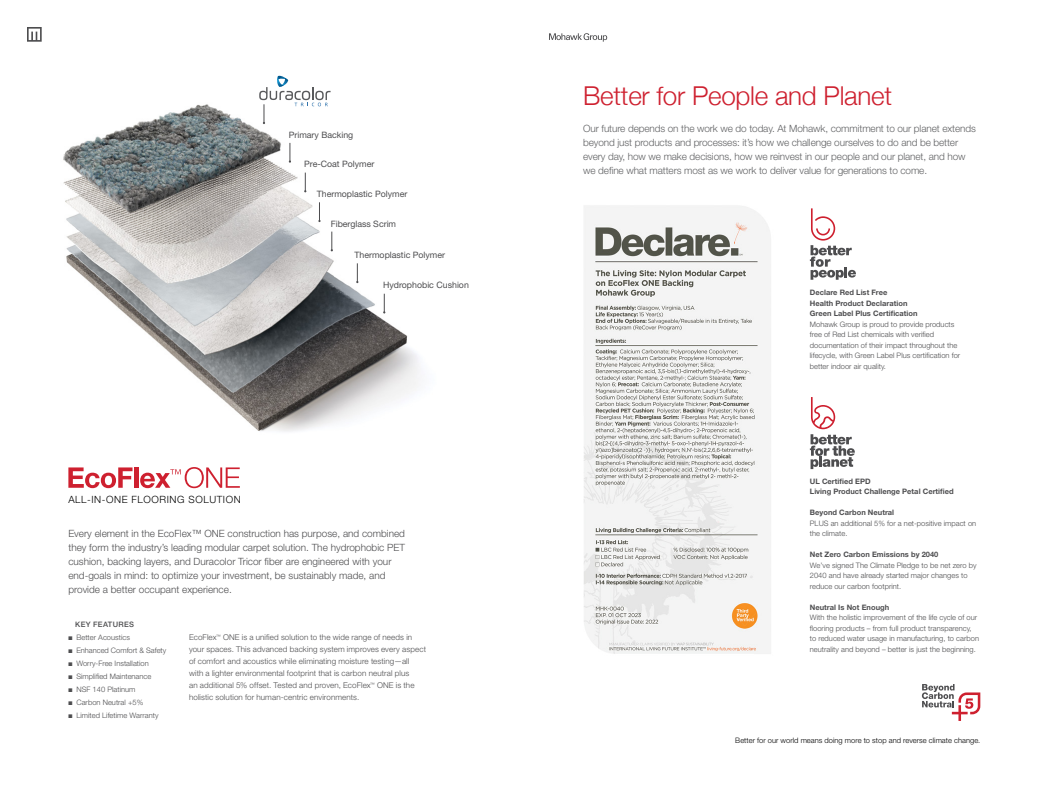
<style>
.page{position:relative;width:1044px;height:792px;background:#fff}
.page>*{position:absolute;margin:0;border:0;box-sizing:border-box;transform-origin:0 0}
.t1{font:300 26px "Helvetica Neue";letter-spacing:-.01em;color:#ce202f}
.t2{font:300 10px/14px "Helvetica Neue LT Std";color:#4d4d4f}
.t3{font:300 10px/14px "Helvetica Neue LT Std";letter-spacing:-.01em;color:#606163}
.t4{font:300 10px "Helvetica Neue LT Std";letter-spacing:.06em;color:#000}
.t5{font:8.8px "Helvetica Neue LT Std";color:#4d4d4f}
.t6{font:300 8px/12px "Helvetica Neue LT Std";letter-spacing:.015em;color:#4d4d4f}
.t7{font:300 7.5px/10.5px "Helvetica Neue LT Std";letter-spacing:.005em;color:#4d4d4f}
.t8{font:700 7.5px/10.5px "Helvetica Neue LT Std";letter-spacing:.005em;color:#4d4d4f}
.t9{font:300 7.5px "Helvetica Neue LT Std";letter-spacing:.005em;color:#000}
.t10{font:500 7.5px "Helvetica Neue LT Std";letter-spacing:.045em;color:#4d4d4f}
</style>
<div class="page">
<img style="left:63px;top:75px;width:356px;height:357px">
<svg style="left:289px;top:143px;width:2px;height:20px"></svg>
<svg style="left:304px;top:173px;width:2px;height:19px"></svg>
<svg style="left:318px;top:202px;width:3px;height:20px"></svg>
<svg style="left:356px;top:263px;width:2px;height:20px"></svg>
<svg style="left:383px;top:294px;width:2px;height:20px"></svg>
<svg style="left:259px;top:76px;width:72px;height:48px"></svg>
<svg style="left:331px;top:232px;width:2px;height:19px"></svg>
<svg style="left:68px;top:467px;width:65px;height:21px"></svg>
<hr style="left:134px;top:467px;width:4px;height:21px;background:#ce202f">
<svg style="left:140px;top:467px;width:100px;height:21px"></svg>
<svg style="left:922px;top:684px;width:58px;height:37px"></svg>
<svg style="left:810px;top:397px;width:45px;height:72px"></svg>
<svg style="left:810px;top:208px;width:46px;height:72px"></svg>
<img style="left:584px;top:206px;width:187px;height:448px">
<svg style="left:549px;top:33px;width:58px;height:9px"></svg>
<svg style="left:27px;top:27px;width:15px;height:15px"></svg>
<p class="t5" style="left:289px;top:129px;width:66px">Primary Backing</p>
<p class="t5" style="left:304px;top:159px;width:72px">Pre-Coat Polymer</p>
<p class="t5" style="left:317px;top:189px;width:92px">Thermoplastic Polymer</p>
<p class="t5" style="left:331px;top:218px;width:67px">Fiberglass Scrim</p>
<h2 class="t4" style="left:68px;top:493px;width:174px">ALL-IN-ONE FLOORING SOLUTION</h2>
<p class="t5" style="left:355px;top:250px;width:92px">Thermoplastic Polymer</p>
<p class="t5" style="left:383px;top:280px;width:87px">Hydrophobic Cushion</p>
<p class="t2" style="left:68px;top:526px;width:338px">Every element in the EcoFlex™ ONE construction has purpose, and combined they form the industry’s leading modular carpet solution. The hydrophobic PET cushion, backing layers, and Duracolor Tricor fiber are engineered with your end-goals in mind: to optimize your investment, be sustainably made, and provide a better occupant experience.</p>
<p class="t6" style="left:189px;top:631px;width:239px">EcoFlex<sup>™</sup> ONE is a unified solution to the wide range of needs in your spaces. This advanced backing system improves every aspect of comfort and acoustics while eliminating moisture testing—all<br>with a lighter environmental footprint that is carbon neutral plus<br>an additional 5% offset. Tested and proven, EcoFlex<sup>™</sup> ONE is the holistic solution for human-centric environments.</p>
<p class="t10" style="left:75px;top:620px;width:60px">KEY FEATURES</p>
<p class="t7" style="left:68px;top:632px;width:63px">■ Better Acoustics</p>
<p class="t7" style="left:68px;top:645px;width:99px">■ Enhanced Comfort &amp; Safety</p>
<p class="t7" style="left:68px;top:658px;width:82px">■ Worry-Free Installation</p>
<p class="t7" style="left:68px;top:671px;width:85px">■ Simplified Maintenance</p>
<p class="t7" style="left:68px;top:684px;width:69px">■ NSF 140 Platinum</p>
<p class="t7" style="left:68px;top:697px;width:77px">■ Carbon Neutral +5%</p>
<p class="t7" style="left:68px;top:710px;width:92px">■ Limited Lifetime Warranty</p>
<h1 class="t1" style="left:583px;top:75px;width:310px">Better for People and Planet</h1>
<p class="t3" style="left:583px;top:121px;width:394px">Our future depends on the work we do today. At Mohawk, commitment to our planet extends beyond just products and processes: it’s how we challenge ourselves to do and be better every day, how we make decisions, how we reinvest in our people and our planet, and how we define what matters most as we work to deliver value for generations to come.</p>
<p class="t8" style="left:810px;top:287px;width:109px">Declare Red List Free<br>Health Product Declaration<br>Green Label Plus Certification</p>
<p class="t7" style="left:810px;top:319px;width:152px">Mohawk Group is proud to provide products free of Red List chemicals with verified documentation of their impact throughout the lifecycle, with Green Label Plus certification for better indoor air quality.</p>
<p class="t8" style="left:810px;top:476px;width:145px">UL Certified EPD<br>Living Product Challenge Petal Certified</p>
<p class="t8" style="left:810px;top:507px;width:86px">Beyond Carbon Neutral</p>
<p class="t7" style="left:810px;top:518px;width:168px">PLUS an additional 5% for a net-positive impact on the climate.</p>
<p class="t8" style="left:810px;top:549px;width:130px">Net Zero Carbon Emissions by 2040</p>
<p class="t7" style="left:810px;top:560px;width:168px">We’ve signed The Climate Pledge to be net zero by<br>2040 and have already started major changes to reduce our carbon footprint.</p>
<p class="t8" style="left:810px;top:602px;width:81px">Neutral Is Not Enough</p>
<p class="t7" style="left:810px;top:612px;width:171px">With the holistic improvement of the life cycle of our flooring products – from full product transparency, to reduced water usage in manufacturing, to carbon neutrality and beyond – better is just the beginning.</p>
<p class="t9" style="left:735px;top:736px;width:247px">Better for our world means doing more to stop and reverse climate change.</p>
</div>
